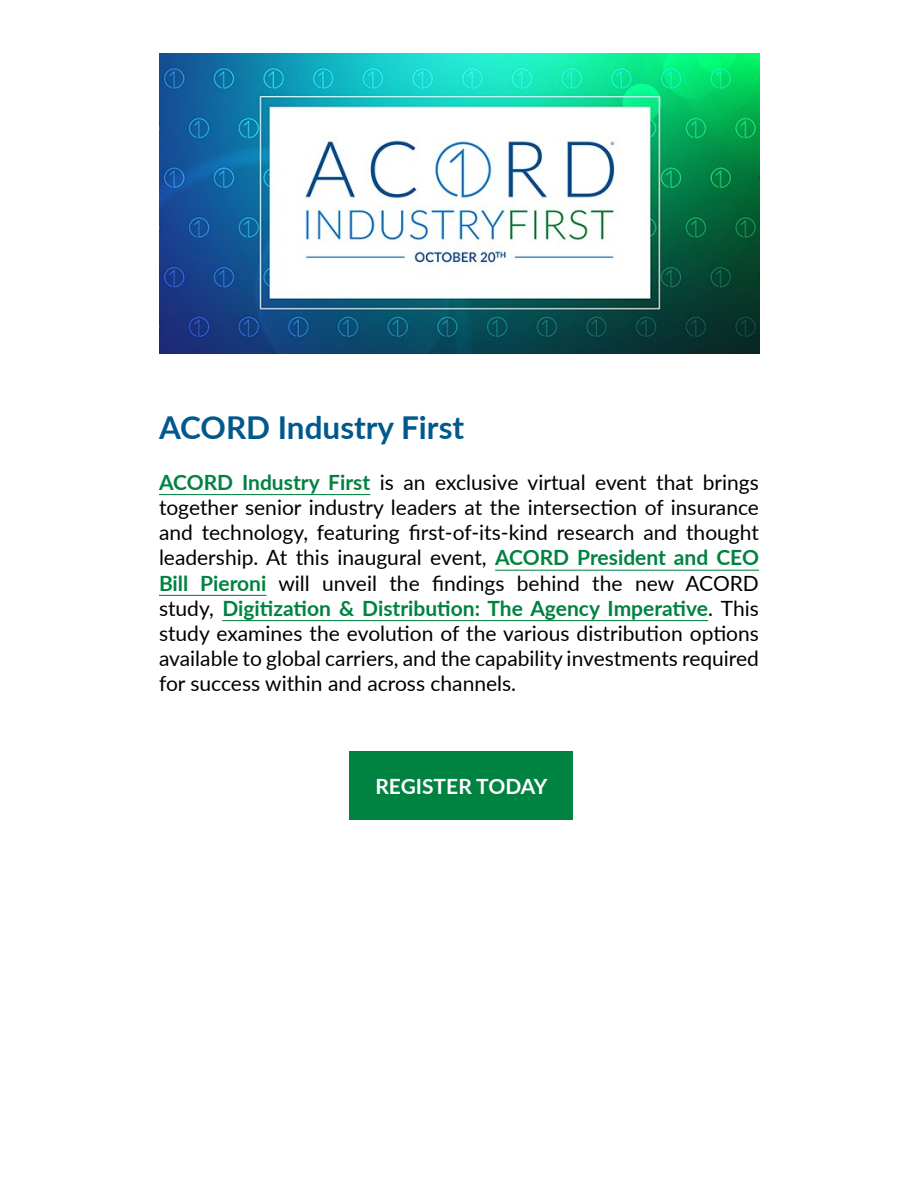
<style>
.page{position:relative;width:918px;height:1188px;background:#fff}
.page>*{position:absolute;margin:0;border:0;box-sizing:border-box;transform-origin:0 0}
.t1{font:700 31.5px "Lato";color:#00598c}
.t2{font:21px/25.2px "Lato";color:#000;text-align:justify}
.t3{font:700 21px "Lato";color:#fff}
.s1{font-weight:700;color:#008241}
</style>
<div class="page">
<div style="left:349px;top:751px;width:224px;height:69px;background:#008241"></div>
<img style="left:159px;top:54px;width:600px;height:300px">
<hr style="left:159px;top:494px;width:211px;height:1px;background:#008241">
<hr style="left:495px;top:570px;width:264px;height:1px;background:#008241">
<hr style="left:159px;top:595px;width:107px;height:1px;background:#008241">
<hr style="left:222px;top:620px;width:486px;height:1px;background:#008241">
<h1 class="t1" style="left:159px;top:405px;width:307px">ACORD Industry First</h1>
<p class="t2" style="left:159px;top:469px;width:602px"><span class="s1">ACORD Industry First</span> is an exclusive virtual event that brings together senior industry leaders at the intersection of insurance and technology, featuring first-of-its-kind research and thought leadership. At this inaugural event, <span class="s1">ACORD President and CEO Bill Pieroni</span> will unveil the findings behind the new ACORD study, <span class="s1">Digitization &amp; Distribution: The Agency Imperative</span>. This study examines the evolution of the various distribution options available to global carriers, and the capability investments required for success within and across channels.</p>
<p class="t3" style="left:375px;top:771px;width:174px">REGISTER TODAY</p>
</div>
